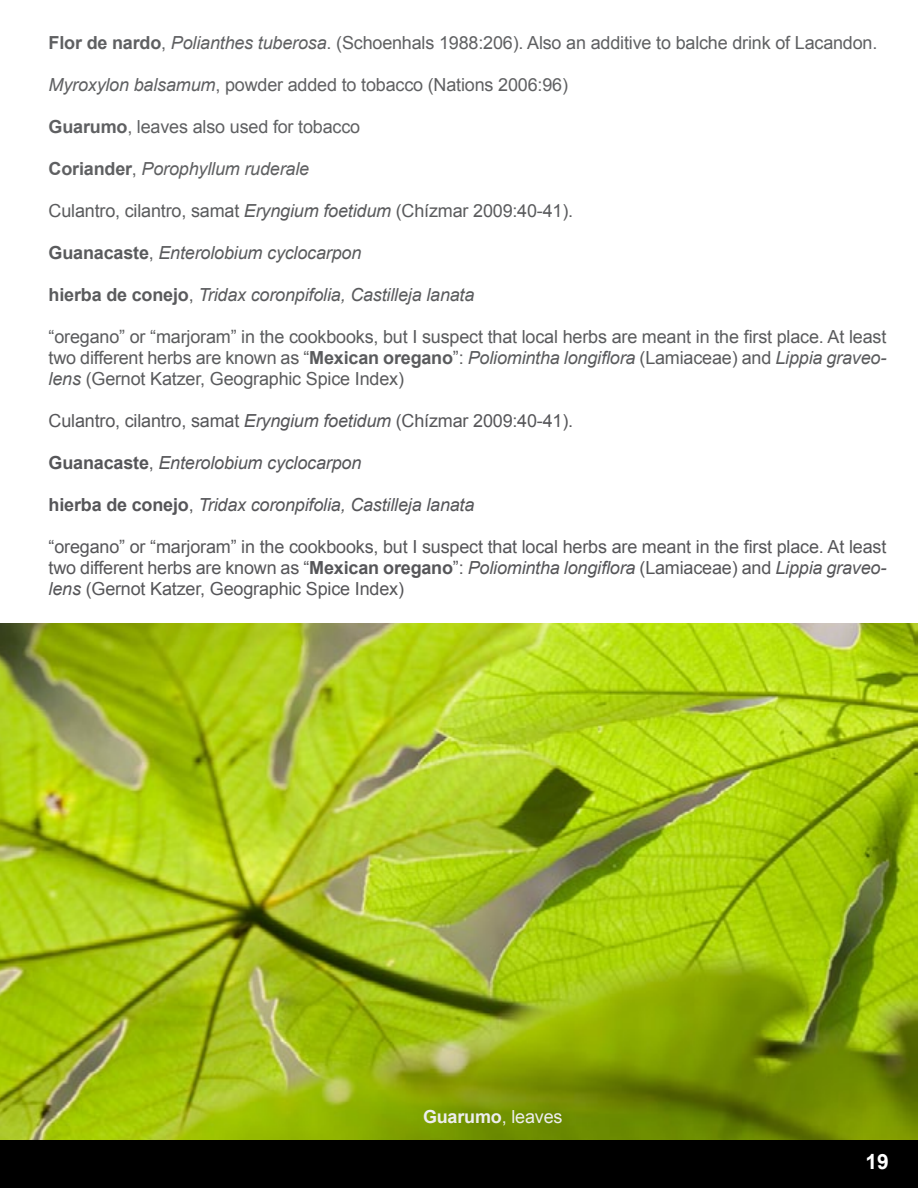
<style>
.page{position:relative;width:918px;height:1188px;background:#fff}
.page>*{position:absolute;margin:0;border:0;box-sizing:border-box;transform-origin:0 0}
.t1{font:700 21px "Arial";color:#fff}
.t2{font:18px/21px "Arial";letter-spacing:-.01em;color:#5a5b5d;text-align:justify}
.t3{font:18px/21px "Arial";letter-spacing:-.01em;color:#565659;text-align:justify}
.t4{font:18px "Arial";letter-spacing:-.01em;color:#5f6062}
.t5{font:italic 18px "Arial";letter-spacing:-.01em;color:#5a5b5d}
.t6{font:italic 18px "Arial";letter-spacing:-.01em;color:#565659}
.t7{font:italic 18px "Arial";letter-spacing:-.01em;color:#5f6062}
.t8{font:700 18px "Arial";letter-spacing:-.01em;color:#ededee}
.s1{font-weight:700}
.s2{font-style:italic}
.s3{font-weight:700;font-style:normal}
.s4{font-style:normal}
.s5{font-weight:400}
</style>
<div class="page">
<img style="left:0;top:623px;width:918px;height:518px">
<div style="left:0;top:1141px;width:918px;height:47px;background:#000"></div>
<p class="t4" style="left:49px;top:31px;width:830px"><span class="s1">Flor de nardo</span>, <span class="s2">Polianthes tuberosa</span>. (Schoenhals 1988:206). Also an additive to balche drink of Lacandon.</p>
<p class="t4" style="left:49px;top:73px;width:521px"><span class="s2">Myroxylon balsamum</span>, powder added to tobacco (Nations 2006:96)</p>
<p class="t4" style="left:49px;top:115px;width:313px"><span class="s1">Guarumo</span>, leaves also used for tobacco</p>
<p class="t7" style="left:49px;top:157px;width:262px"><span class="s3">Coriander</span><span class="s4">,</span> Porophyllum ruderale</p>
<p class="t2" style="left:49px;top:200px;width:526px">Culantro, cilantro, samat <span class="s2">Eryngium foetidum</span> (Chízmar 2009:40-41).</p>
<p class="t5" style="left:49px;top:241px;width:314px"><span class="s3">Guanacaste</span><span class="s4">,</span> Enterolobium cyclocarpon</p>
<p class="t5" style="left:49px;top:283px;width:427px"><span class="s3">hierba de conejo</span><span class="s4">,</span> Tridax coronpifolia, Castilleja lanata</p>
<p class="t2" style="left:49px;top:326px;width:839px">“oregano” or “marjoram” in the cookbooks, but I suspect that local herbs are meant in the first place. At least two different herbs are known as “<span class="s1">Mexican oregano</span>”: <span class="s2">Poliomintha longiflora</span> (Lamiaceae) and <span class="s2">Lippia graveo&shy;lens</span> (Gernot Katzer, Geographic Spice Index)</p>
<p class="t3" style="left:49px;top:410px;width:526px">Culantro, cilantro, samat <span class="s2">Eryngium foetidum</span> (Chízmar 2009:40-41).</p>
<p class="t6" style="left:49px;top:451px;width:314px"><span class="s3">Guanacaste</span><span class="s4">,</span> Enterolobium cyclocarpon</p>
<p class="t6" style="left:49px;top:493px;width:427px"><span class="s3">hierba de conejo</span><span class="s4">,</span> Tridax coronpifolia, Castilleja lanata</p>
<p class="t3" style="left:49px;top:536px;width:839px">“oregano” or “marjoram” in the cookbooks, but I suspect that local herbs are meant in the first place. At least two different herbs are known as “<span class="s1">Mexican oregano</span>”: <span class="s2">Poliomintha longiflora</span> (Lamiaceae) and <span class="s2">Lippia graveo&shy;lens</span> (Gernot Katzer, Geographic Spice Index)</p>
<p class="t8" style="left:423px;top:1105px;width:141px">Guarumo<span class="s5">, leaves</span></p>
<p class="t1" style="left:866px;top:1148px;width:25px">19</p>
</div>
